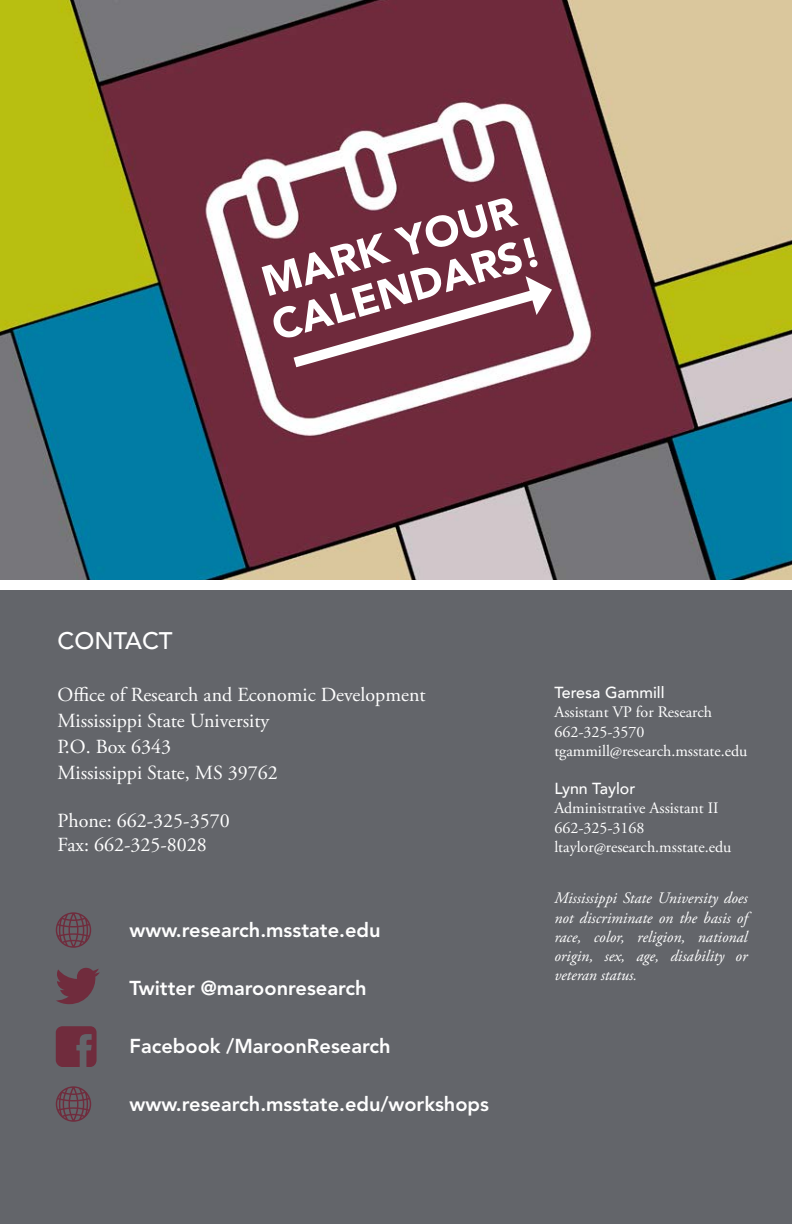
<style>
.page{position:relative;width:792px;height:1224px;background:#fff}
.page>*{position:absolute;margin:0;border:0;box-sizing:border-box;transform-origin:0 0}
.t1{font:500 24px "Avenir LT";color:#fff}
.t2{font:20px "Adobe Garamond Pro";color:#fff}
.t3{font:800 20px "Avenir LT Std";color:#fff}
.t4{font:16px "Adobe Garamond Pro";color:#fff}
.t5{font:italic 16px/19.2px "Adobe Garamond Pro";color:#fff;text-align:justify}
.t6{font:500 16px "Avenir LT";color:#fff}
</style>
<div class="page">
<img style="left:0;top:0;width:792px;height:580px">
<svg style="left:262px;top:198px;width:290px;height:177px"></svg>
<div style="left:0;top:591px;width:792px;height:633px;background:#63656a"></div>
<svg style="left:56px;top:1026px;width:41px;height:41px"></svg>
<svg style="left:56px;top:968px;width:44px;height:36px"></svg>
<svg style="left:56px;top:912px;width:35px;height:36px"></svg>
<svg style="left:56px;top:1086px;width:35px;height:36px"></svg>
<p class="t1" style="left:58px;top:627px;width:117px">CONTACT</p>
<p class="t2" style="left:58px;top:683px;width:370px">Office of Research and Economic Development</p>
<p class="t2" style="left:58px;top:709px;width:213px">Mississippi State University</p>
<p class="t2" style="left:58px;top:735px;width:115px">P.O. Box 6343</p>
<p class="t2" style="left:58px;top:761px;width:222px">Mississippi State, MS 39762</p>
<p class="t2" style="left:58px;top:809px;width:174px">Phone: 662-325-3570</p>
<p class="t2" style="left:58px;top:833px;width:151px">Fax: 662-325-8028</p>
<p class="t3" style="left:130px;top:918px;width:253px">www.research.msstate.edu</p>
<p class="t3" style="left:130px;top:976px;width:239px">Twitter @maroonresearch</p>
<p class="t3" style="left:130px;top:1034px;width:263px">Facebook /MaroonResearch</p>
<p class="t3" style="left:130px;top:1092px;width:361px">www.research.msstate.edu/workshops</p>
<p class="t6" style="left:554px;top:684px;width:112px">Teresa Gammill</p>
<p class="t4" style="left:554px;top:703px;width:159px">Assistant VP for Research</p>
<p class="t4" style="left:554px;top:722px;width:92px">662-325-3570</p>
<p class="t4" style="left:554px;top:741px;width:195px">tgammill@research.msstate.edu</p>
<p class="t6" style="left:554px;top:780px;width:82px">Lynn Taylor</p>
<p class="t4" style="left:554px;top:799px;width:166px">Administrative Assistant II</p>
<p class="t4" style="left:554px;top:818px;width:92px">662-325-3168</p>
<p class="t4" style="left:554px;top:837px;width:179px">ltaylor@research.msstate.edu</p>
<p class="t5" style="left:554px;top:889px;width:195px">Mississippi State University does not discriminate on the basis of race, color, religion, national origin, sex, age, disability or veteran status.</p>
</div>
